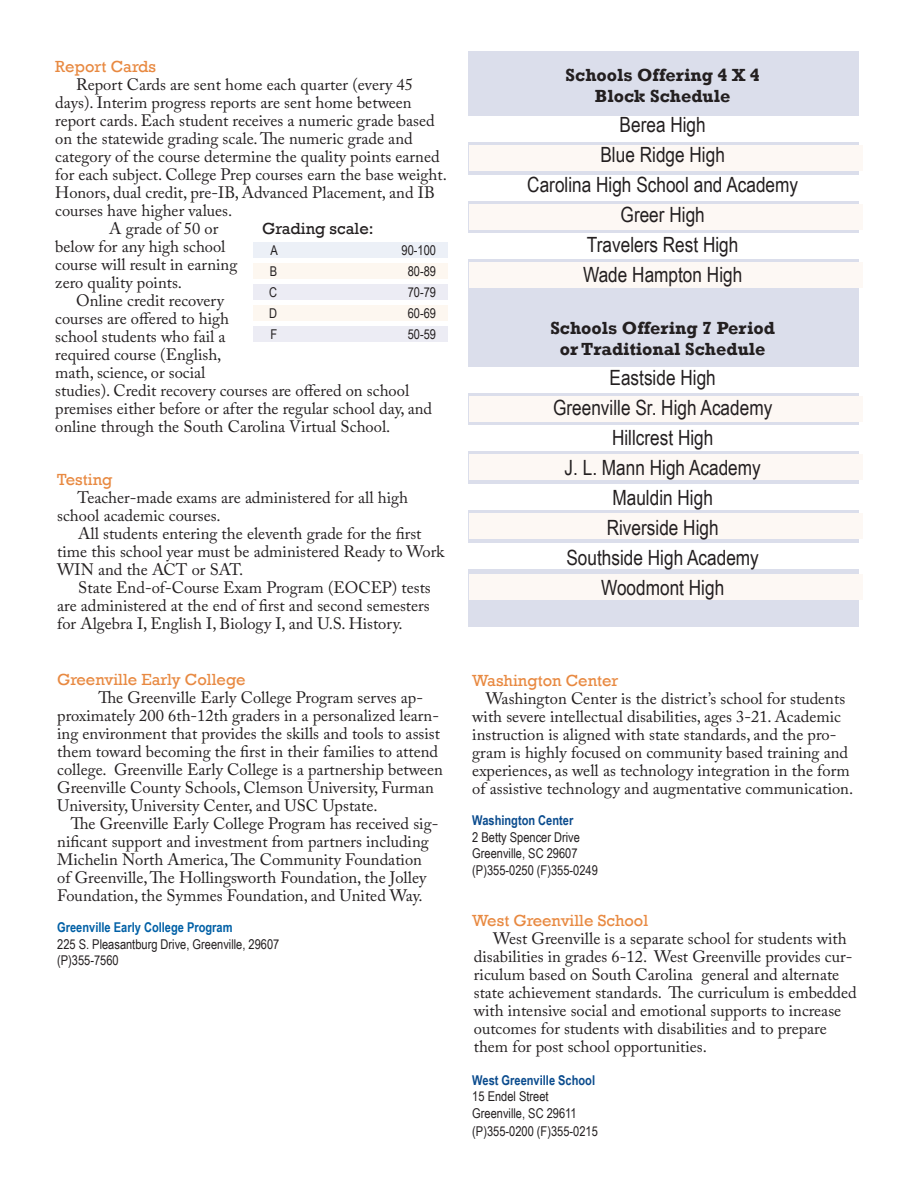
<style>
.page{position:relative;width:918px;height:1188px;background:#fff}
.page>*{position:absolute;margin:0;border:0;box-sizing:border-box;transform-origin:0 0}
.t1{font:21px/30px "Arial Narrow";color:#231f20;text-align:center}
.t2{font:700 18px "Rockwell";color:#231f20}
.t3{font:16.5px/18px "Adobe Caslon Pro";color:#231f20}
.t4{font:16.5px "Rockwell";color:#e88941}
.t5{font:16.5px "Rockwell";color:#231f20}
.t6{font:13.5px "Arial Narrow";color:#231f20}
.t7{font:700 13.5px "Arial Narrow";color:#0b4c8e}
.t8{font:700 13.5px "Arial Narrow";color:#0160a6}
</style>
<div class="page">
<div style="left:254px;top:326px;width:194px;height:16px;background:#ececf4"></div>
<div style="left:254px;top:305px;width:194px;height:16px;background:#fdf7f0"></div>
<div style="left:254px;top:284px;width:194px;height:16px;background:#ececf4"></div>
<div style="left:254px;top:263px;width:194px;height:16px;background:#fdf7f0"></div>
<div style="left:254px;top:242px;width:194px;height:16px;background:#ecf0f7"></div>
<div style="left:469px;top:51px;width:390px;height:576px;background:#dbdeeb"></div>
<div style="left:467px;top:116px;width:395px;height:26px;background:#fff"></div>
<div style="left:467px;top:175px;width:395px;height:25px;background:#fff"></div>
<div style="left:467px;top:233px;width:395px;height:26px;background:#fff"></div>
<div style="left:469px;top:145px;width:393px;height:26px;background:#fdf8f4"></div>
<div style="left:469px;top:204px;width:393px;height:25px;background:#fdf8f4"></div>
<div style="left:469px;top:262px;width:393px;height:26px;background:#fdf8f4"></div>
<div style="left:467px;top:367px;width:395px;height:25px;background:#fff"></div>
<div style="left:467px;top:425px;width:395px;height:26px;background:#fff"></div>
<div style="left:467px;top:484px;width:395px;height:25px;background:#fff"></div>
<div style="left:469px;top:396px;width:393px;height:25px;background:#fdf8f4"></div>
<div style="left:469px;top:454px;width:393px;height:26px;background:#fdf8f4"></div>
<div style="left:469px;top:513px;width:393px;height:25px;background:#fdf8f4"></div>
<div style="left:467px;top:543px;width:395px;height:26px;background:#fff"></div>
<div style="left:469px;top:574px;width:393px;height:26px;background:#fdf8f4"></div>
<p class="t4" style="left:55px;top:57px;width:102px">Report Cards</p>
<p class="t3" style="left:55px;top:75px;width:393px;text-indent:21px">Report Cards are sent home each quarter (every 45 days). Interim progress reports are sent home between report cards. Each student receives a numeric grade based on the statewide grading scale. The numeric grade and category of the course determine the quality points earned for each subject. College Prep courses earn the base weight.<br>Honors, dual credit, pre-IB, Advanced Placement, and IB courses have higher values.</p>
<p class="t3" style="left:55px;top:219px;width:184px;text-indent:54px">A grade of 50 or below for any high school course will result in earning zero quality points.</p>
<p class="t3" style="left:55px;top:291px;width:378px;text-indent:21px">Online credit recovery<br>courses are offered to high<br>school students who fail a<br>required course (English,<br>math, science, or social<br>studies). Credit recovery courses are offered on school premises either before or after the regular school day, and online through the South Carolina Virtual School.</p>
<p class="t5" style="left:262px;top:218px;width:113px">Grading scale:</p>
<p class="t6" style="left:270px;top:240px;width:9px">A</p>
<p class="t6" style="left:402px;top:240px;width:36px">90-100</p>
<p class="t6" style="left:270px;top:261px;width:9px">B</p>
<p class="t6" style="left:408px;top:261px;width:30px">80-89</p>
<p class="t6" style="left:269px;top:282px;width:9px">C</p>
<p class="t6" style="left:408px;top:282px;width:30px">70-79</p>
<p class="t6" style="left:269px;top:303px;width:9px">D</p>
<p class="t6" style="left:408px;top:303px;width:30px">60-69</p>
<p class="t6" style="left:270px;top:324px;width:8px">F</p>
<p class="t6" style="left:408px;top:324px;width:30px">50-59</p>
<p class="t4" style="left:57px;top:470px;width:57px">Testing</p>
<p class="t3" style="left:57px;top:488px;width:352px;text-indent:20px">Teacher-made exams are administered for all high school academic courses.</p>
<p class="t3" style="left:57px;top:524px;width:389px;text-indent:21px">All students entering the eleventh grade for the first time this school year must be administered Ready to Work<br>WIN and the ACT or SAT.</p>
<p class="t3" style="left:57px;top:578px;width:375px;text-align:justify;text-indent:21px">State End-of-Course Exam Program (EOCEP) tests are administered at the end of first and second semesters for Algebra I, English I, Biology I, and U.S. History.</p>
<p class="t4" style="left:57px;top:670px;width:190px">Greenville Early College</p>
<p class="t3" style="left:57px;top:688px;width:387px;text-indent:41px">The Greenville Early College Program serves ap&shy;proximately 200 6th-12th graders in a personalized learn&shy;ing environment that provides the skills and tools to assist them toward becoming the first in their families to attend college. Greenville Early College is a partnership between Greenville County Schools, Clemson University, Furman University, University Center, and USC Upstate.</p>
<p class="t3" style="left:57px;top:814px;width:383px;text-indent:13px">The Greenville Early College Program has received sig&shy;nificant support and investment from partners including Michelin North America, The Community Foundation of Greenville, The Hollingsworth Foundation, the Jolley Foundation, the Symmes Foundation, and United Way.</p>
<p class="t8" style="left:57px;top:917px;width:177px">Greenville Early College Program</p>
<p class="t6" style="left:57px;top:934px;width:224px">225 S. Pleasantburg Drive, Greenville, 29607</p>
<p class="t6" style="left:57px;top:951px;width:63px">(P)355-7560</p>
<p class="t2" style="left:566px;top:64px;width:196px">Schools Offering 4 X 4</p>
<p class="t2" style="left:595px;top:85px;width:137px">Block Schedule</p>
<p class="t1" style="left:620px;top:109px;width:88px">Berea High</p>
<p class="t1" style="left:601px;top:139px;width:126px">Blue Ridge High</p>
<p class="t1" style="left:527px;top:169px;width:272px">Carolina High School and Academy</p>
<p class="t1" style="left:621px;top:199px;width:86px">Greer High</p>
<p class="t1" style="left:587px;top:229px;width:153px">Travelers Rest High</p>
<p class="t1" style="left:583px;top:259px;width:161px">Wade Hampton High</p>
<p class="t2" style="left:550px;top:317px;width:226px">Schools Offering 7 Period</p>
<p class="t2" style="left:560px;top:338px;width:207px">or Traditional Schedule</p>
<p class="t1" style="left:610px;top:362px;width:108px">Eastside High</p>
<p class="t1" style="left:553px;top:392px;width:221px">Greenville Sr. High Academy<br>Hillcrest High</p>
<p class="t1" style="left:565px;top:452px;width:198px">J. L. Mann High Academy</p>
<p class="t1" style="left:612px;top:482px;width:102px">Mauldin High</p>
<p class="t1" style="left:607px;top:512px;width:113px">Riverside High</p>
<p class="t1" style="left:567px;top:542px;width:194px">Southside High Academy</p>
<p class="t1" style="left:601px;top:572px;width:125px">Woodmont High</p>
<p class="t4" style="left:472px;top:671px;width:148px">Washington Center</p>
<p class="t3" style="left:472px;top:689px;width:382px;text-indent:13px">Washington Center is the district’s school for students with severe intellectual disabilities, ages 3-21. Academic instruction is aligned with state standards, and the pro&shy;gram is highly focused on community based training and experiences, as well as technology integration in the form of assistive technology and augmentative communication.</p>
<p class="t7" style="left:472px;top:810px;width:103px">Washington Center</p>
<p class="t6" style="left:472px;top:827px;width:109px">2 Betty Spencer Drive</p>
<p class="t6" style="left:472px;top:844px;width:107px">Greenville, SC 29607</p>
<p class="t6" style="left:472px;top:860px;width:127px">(P)355-0250 (F)355-0249</p>
<p class="t4" style="left:472px;top:911px;width:177px">West Greenville School</p>
<p class="t3" style="left:474px;top:929px;width:385px;text-indent:20px">West Greenville is a separate school for students with disabilities in grades 6-12. West Greenville provides cur&shy;riculum based on South Carolina general and alternate state achievement standards. The curriculum is embedded with intensive social and emotional supports to increase outcomes for students with disabilities and to prepare them for post school opportunities.</p>
<p class="t7" style="left:472px;top:1070px;width:124px">West Greenville School</p>
<p class="t6" style="left:472px;top:1087px;width:78px">15 Endel Street</p>
<p class="t6" style="left:472px;top:1103px;width:106px">Greenville, SC 29611</p>
<p class="t6" style="left:472px;top:1121px;width:127px">(P)355-0200 (F)355-0215</p>
</div>
